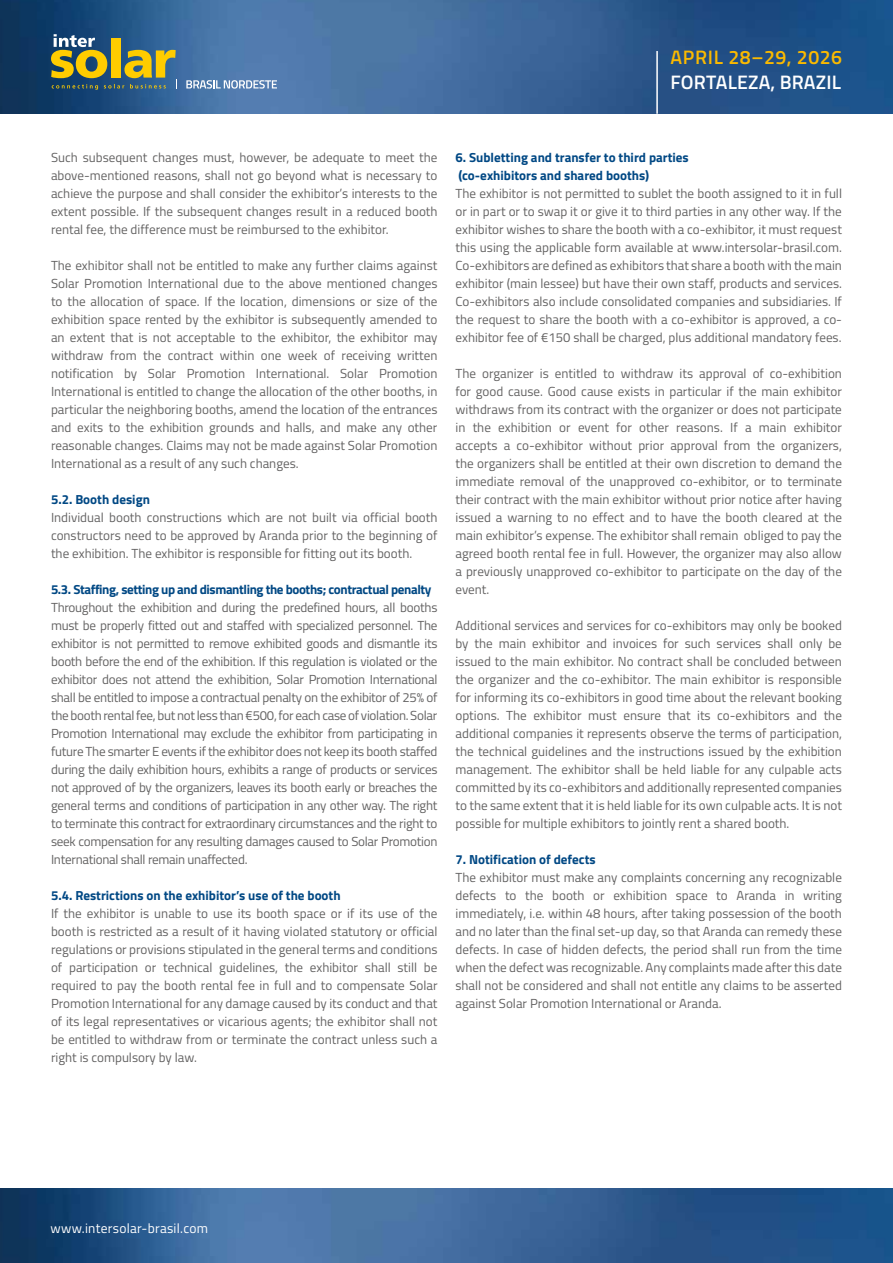
<style>
.page{position:relative;width:893px;height:1263px;background:#fff}
.page>*{position:absolute;margin:0;border:0;box-sizing:border-box;transform-origin:0 0}
.t1{font:600 19.5px "Titillium";letter-spacing:.01em;color:#fff}
.t2{font:600 19.5px "Titillium";letter-spacing:.025em;color:#fbba00}
.t3{font:13.5px "Titillium";letter-spacing:.02em;color:#fff}
.t4{font:13.2px/18px "Titillium";color:#646363;text-align:justify}
.t5{font:700 13.2px/18px "Titillium";color:#004884}
.t6{font:700 13.2px "Titillium";letter-spacing:-.03em;color:#004884}
</style>
<div class="page">
<img style="left:0;top:0;width:893px;height:114px">
<hr style="left:656px;top:51px;width:2px;height:63px;background:#fff">
<img style="left:0;top:1188px;width:893px;height:75px">
<svg style="left:186px;top:80px;width:91px;height:9px"></svg>
<svg style="left:51px;top:34px;width:126px;height:56px;background:#73805a"></svg>
<h1 class="t2" style="left:670px;top:42px;width:173px">APRIL 28–29, 2026</h1>
<h1 class="t1" style="left:670px;top:67px;width:172px">FORTALEZA, BRAZIL</h1>
<p class="t4" style="left:51px;top:148px;width:388px">Such subsequent changes must, however, be adequate to meet the above-mentioned reasons, shall not go beyond what is necessary to achieve the purpose and shall consider the exhibitor’s interests to the extent possible. If the subsequent changes result in a reduced booth rental fee, the difference must be reimbursed to the exhibitor.</p>
<p class="t4" style="left:51px;top:256px;width:388px">The exhibitor shall not be entitled to make any further claims against Solar Promotion International due to the above mentioned changes to the allocation of space. If the location, dimensions or size of the exhibition space rented by the exhibitor is subsequently amended to an extent that is not acceptable to the exhibitor, the exhibitor may withdraw from the contract within one week of receiving written notification by Solar Promotion International. Solar Promotion International is entitled to change the allocation of the other booths, in particular the neighboring booths, amend the location of the entrances and exits to the exhibition grounds and halls, and make any other reasonable changes. Claims may not be made against Solar Promotion International as a result of any such changes.</p>
<p class="t5" style="left:51px;top:490px;width:100px">5.2. Booth design</p>
<p class="t4" style="left:51px;top:508px;width:388px">Individual booth constructions which are not built via official booth constructors need to be approved by Aranda prior to the beginning of the exhibition. The exhibitor is responsible for fitting out its booth.</p>
<p class="t6" style="left:51px;top:579px;width:382px">5.3. Staffing, setting up and dismantling the booths; contractual penalty</p>
<p class="t4" style="left:51px;top:598px;width:388px">Throughout the exhibition and during the predefined hours, all booths must be properly fitted out and staffed with specialized personnel. The exhibitor is not permitted to remove exhibited goods and dismantle its booth before the end of the exhibition. If this regulation is violated or the exhibitor does not attend the exhibition, Solar Promotion International shall be entitled to impose a contractual penalty on the exhibitor of 25% of the booth rental fee, but not less than €500, for each case of violation. Solar Promotion International may exclude the exhibitor from participating in future The smarter E events if the exhibitor does not keep its booth staffed during the daily exhibition hours, exhibits a range of products or services not approved of by the organizers, leaves its booth early or breaches the general terms and conditions of participation in any other way. The right to terminate this contract for extraordinary circumstances and the right to seek compensation for any resulting damages caused to Solar Promotion International shall remain unaffected.</p>
<p class="t5" style="left:51px;top:886px;width:291px">5.4. Restrictions on the exhibitor’s use of the booth</p>
<p class="t4" style="left:51px;top:904px;width:388px">If the exhibitor is unable to use its booth space or if its use of the booth is restricted as a result of it having violated statutory or official regulations or provisions stipulated in the general terms and conditions of participation or technical guidelines, the exhibitor shall still be required to pay the booth rental fee in full and to compensate Solar Promotion International for any damage caused by its conduct and that of its legal representatives or vicarious agents; the exhibitor shall not be entitled to withdraw from or terminate the contract unless such a right is compulsory by law.</p>
<p class="t5" style="left:455px;top:147px;width:235px">6. Subletting and transfer to third parties (co-exhibitors and shared booths)</p>
<p class="t4" style="left:455px;top:184px;width:388px">The exhibitor is not permitted to sublet the booth assigned to it in full or in part or to swap it or give it to third parties in any other way. If the exhibitor wishes to share the booth with a co-exhibitor, it must request this using the applicable form available at www.intersolar-brasil.com.<br>Co-exhibitors are defined as exhibitors that share a booth with the main exhibitor (main lessee) but have their own staff, products and services.<br>Co-exhibitors also include consolidated companies and subsidiaries. If the request to share the booth with a co-exhibitor is approved, a co&shy;exhibitor fee of €150 shall be charged, plus additional mandatory fees.</p>
<p class="t4" style="left:455px;top:363px;width:388px">The organizer is entitled to withdraw its approval of co-exhibition for good cause. Good cause exists in particular if the main exhibitor withdraws from its contract with the organizer or does not participate in the exhibition or event for other reasons. If a main exhibitor accepts a co-exhibitor without prior approval from the organizers, the organizers shall be entitled at their own discretion to demand the immediate removal of the unapproved co-exhibitor, or to terminate their contract with the main exhibitor without prior notice after having issued a warning to no effect and to have the booth cleared at the main exhibitor’s expense. The exhibitor shall remain obliged to pay the agreed booth rental fee in full. However, the organizer may also allow a previously unapproved co-exhibitor to participate on the day of the event.</p>
<p class="t4" style="left:455px;top:615px;width:388px">Additional services and services for co-exhibitors may only be booked by the main exhibitor and invoices for such services shall only be issued to the main exhibitor. No contract shall be concluded between the organizer and the co-exhibitor. The main exhibitor is responsible for informing its co-exhibitors in good time about the relevant booking options. The exhibitor must ensure that its co-exhibitors and the additional companies it represents observe the terms of participation, the technical guidelines and the instructions issued by the exhibition management. The exhibitor shall be held liable for any culpable acts committed by its co-exhibitors and additionally represented companies to the same extent that it is held liable for its own culpable acts. It is not possible for multiple exhibitors to jointly rent a shared booth.</p>
<p class="t5" style="left:455px;top:849px;width:142px">7. Notification of defects</p>
<p class="t4" style="left:455px;top:867px;width:388px">The exhibitor must make any complaints concerning any recognizable defects to the booth or exhibition space to Aranda in writing immediately, i.e. within 48 hours, after taking possession of the booth and no later than the final set-up day, so that Aranda can remedy these defects. In case of hidden defects, the period shall run from the time when the defect was recognizable. Any complaints made after this date shall not be considered and shall not entitle any claims to be asserted against Solar Promotion International or Aranda.</p>
<p class="t3" style="left:51px;top:1218px;width:159px">www.intersolar-brasil.com</p>
</div>
